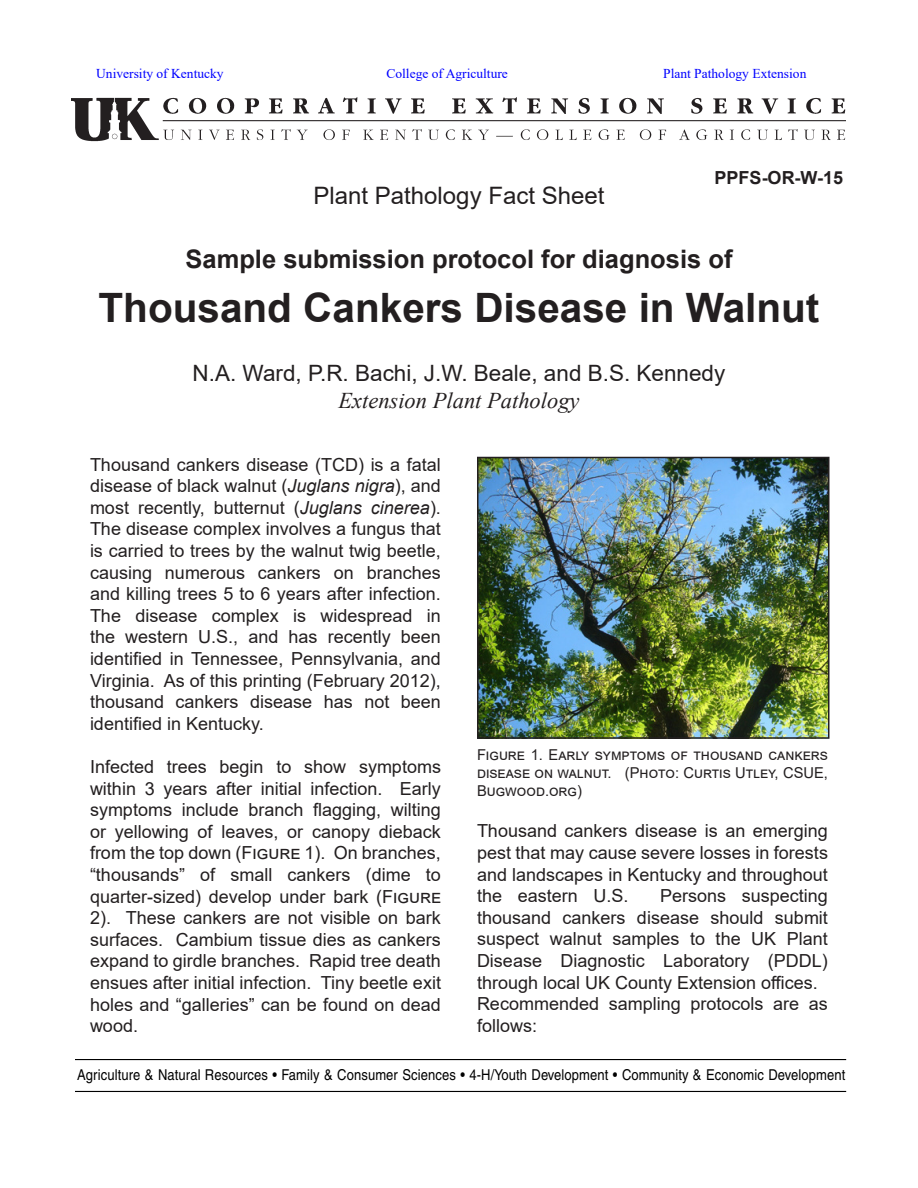
<style>
.page{position:relative;width:918px;height:1188px;background:#fff}
.page>*{position:absolute;margin:0;border:0;box-sizing:border-box;transform-origin:0 0}
.t1{font:700 40.5px "Arial";color:#231f20}
.t2{font:700 25.5px "Arial";color:#231f20}
.t3{font:24px "Arial";color:#231f20}
.t4{font:22.5px "Arial";color:#231f20}
.t5{font:italic 22.5px "Times New Roman";color:#231f20}
.t6{font:18px/21.6px "Arial";color:#231f20;text-align:justify}
.t7{font:700 18px "Arial";color:#231f20}
.t8{font:15px "Helvetica";letter-spacing:.01em;color:#000;scale:.87 1}
.t9{font:15px/18px "Arial";color:#231f20;text-align:justify}
.t10{font:13.5px "Times New Roman";color:#00f}
.s1{font-style:italic}
</style>
<div class="page">
<img style="left:71px;top:97px;width:774px;height:45px">
<hr style="left:75px;top:1059px;width:771px;height:1px;background:#000">
<hr style="left:75px;top:1091px;width:771px;height:1px;background:#000">
<img style="left:480px;top:460px;width:347px;height:276px">
<div style="left:477px;top:457px;width:353px;height:282px;border:2px solid #231f20"></div>
<p class="t10" style="left:96px;top:64px;width:129px">University of Kentucky</p>
<p class="t10" style="left:386px;top:64px;width:123px">College of Agriculture</p>
<p class="t10" style="left:663px;top:64px;width:145px">Plant Pathology Extension</p>
<p class="t3" style="left:314px;top:179px;width:292px">Plant Pathology Fact Sheet</p>
<p class="t7" style="left:715px;top:165px;width:130px">PPFS-OR-W-15</p>
<p class="t2" style="left:186px;top:242px;width:548px">Sample submission protocol for diagnosis of</p>
<p class="t1" style="left:99px;top:280px;width:722px">Thousand Cankers Disease in Walnut</p>
<p class="t4" style="left:193px;top:358px;width:534px">N.A. Ward, P.R. Bachi, J.W. Beale, and B.S. Kennedy</p>
<p class="t5" style="left:338px;top:385px;width:243px">Extension Plant Pathology</p>
<p class="t6" style="left:90px;top:453px;width:353px">Thousand cankers disease (TCD) is a fatal disease of black walnut (<span class="s1">Juglans nigra</span>), and most recently, butternut (<span class="s1">Juglans cinerea</span>).<br>The disease complex involves a fungus that is carried to trees by the walnut twig beetle, causing numerous cankers on branches and killing trees 5 to 6 years after infection.<br>The disease complex is widespread in the western U.S., and has recently been identified in Tennessee, Pennsylvania, and Virginia. As of this printing (February 2012), thousand cankers disease has not been identified in Kentucky.</p>
<p class="t6" style="left:90px;top:756px;width:353px">Infected trees begin to show symptoms within 3 years after initial infection. Early symptoms include branch flagging, wilting or yellowing of leaves, or canopy dieback from the top down (Figure 1). On branches, “thousands” of small cankers (dime to quarter-sized) develop under bark (Figure 2). These cankers are not visible on bark surfaces. Cambium tissue dies as cankers expand to girdle branches. Rapid tree death ensues after initial infection. Tiny beetle exit holes and “galleries” can be found on dead wood.</p>
<p class="t9" style="left:477px;top:746px;width:352px">Figure 1. Early symptoms of thousand cankers disease on walnut. (Photo: Curtis Utley, CSUE, Bugwood.org)</p>
<p class="t6" style="left:477px;top:820px;width:352px">Thousand cankers disease is an emerging pest that may cause severe losses in forests and landscapes in Kentucky and throughout the eastern U.S.</p>
<p class="t6" style="left:477px;top:885px;width:352px;text-indent:183px">Persons suspecting thousand cankers disease should submit suspect walnut samples to the UK Plant Disease Diagnostic Laboratory (PDDL) through local UK County Extension offices.</p>
<p class="t6" style="left:477px;top:993px;width:352px">Recommended sampling protocols are as follows:</p>
<p class="t8" style="left:77px;top:1066px;width:884px">Agriculture &amp; Natural Resources • Family &amp; Consumer Sciences • 4-H/Youth Development • Community &amp; Economic Development</p>
</div>
